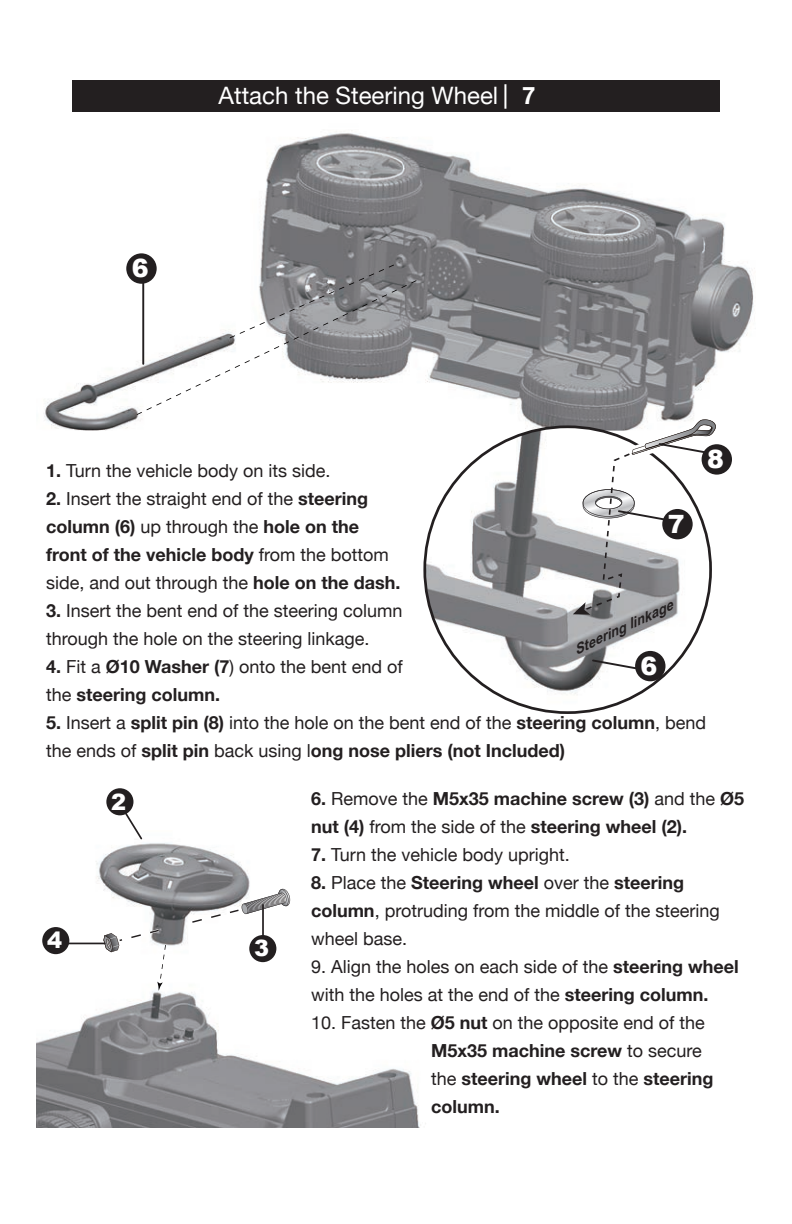
<style>
.page{position:relative;width:792px;height:1224px;background:#fff}
.page>*{position:absolute;margin:0;border:0;box-sizing:border-box;transform-origin:0 0}
.t1{font:900 25.2px "Arial";color:#fff}
.t2{font:24px "Helvetica Neue";color:#fff}
.t3{font:700 24px "Helvetica Neue";color:#fff}
.t4{font:900 22.6px "Arial";color:#fff}
.t5{font:18px/28px "Helvetica Neue";color:#231f20}
.t6{font:700 18px/28px "Helvetica Neue";color:#231f20}
.t7{font:italic 700 14px "Arial Narrow";color:#231f20;scale:1.22 1}
.s1{font-weight:700}
.s2{font-weight:400}
</style>
<div class="page">
<div style="left:72px;top:81px;width:648px;height:31px;background:#231f20"></div>
<hr style="left:504px;top:84px;width:2px;height:25px;background:#fff">
<img style="left:44px;top:130px;width:711px;height:301px">
<svg style="left:137px;top:262px;width:280px;height:153px"></svg>
<div style="left:126px;top:253px;width:31px;height:31px;background:#231f20;border-radius:50%"></div>
<svg style="left:423px;top:425px;width:282px;height:289px"></svg>
<hr style="left:142px;top:281px;width:2px;height:84px;background:#231f20">
<div style="left:635px;top:651px;width:30px;height:30px;background:#231f20;border-radius:50%"></div>
<div style="left:702px;top:444px;width:30px;height:31px;background:#231f20;border-radius:50%"></div>
<svg style="left:592px;top:659px;width:45px;height:11px"></svg>
<svg style="left:573px;top:413px;width:148px;height:202px"></svg>
<img style="left:36px;top:838px;width:390px;height:289px">
<svg style="left:121px;top:806px;width:21px;height:33px"></svg>
<svg style="left:192px;top:889px;width:99px;height:34px"></svg>
<svg style="left:102px;top:929px;width:64px;height:62px"></svg>
<div style="left:106px;top:788px;width:27px;height:27px;background:#231f20;border-radius:50%"></div>
<div style="left:42px;top:927px;width:27px;height:27px;background:#231f20;border-radius:50%"></div>
<div style="left:249px;top:935px;width:27px;height:27px;background:#231f20;border-radius:50%"></div>
<hr style="left:67px;top:943px;width:39px;height:1px;background:#231f20">
<hr style="left:262px;top:904px;width:2px;height:35px;background:#231f20">
<h1 class="t1" style="left:132px;top:250px;width:18px">6</h1>
<h2 class="t2" style="left:219px;top:78px;width:281px">Attach the Steering Wheel</h2>
<h2 class="t3" style="left:522px;top:77px;width:15px">7</h2>
<h1 class="t1" style="left:707px;top:441px;width:18px">8</h1>
<p class="t5" style="left:46px;top:458px;width:286px"><span class="s1">1.</span> Turn the vehicle body on its side.</p>
<p class="t5" style="left:46px;top:486px;width:356px"><span class="s1">2.</span> Insert the straight end of the <span class="s1">steering column (6)</span> up through the <span class="s1">hole on the front of the vehicle body</span> from the bottom side, and out through the <span class="s1">hole on the dash.</span></p>
<p class="t5" style="left:46px;top:598px;width:358px"><span class="s1">3.</span> Insert the bent end of the steering column through the hole on the steering linkage.</p>
<p class="t6" style="left:46px;top:653px;width:358px">4. <span class="s2">Fit a</span> Ø10 Washer (7<span class="s2">) onto the bent end of the</span> steering column.</p>
<p class="t6" style="left:46px;top:709px;width:662px">5. <span class="s2">Insert a</span> split pin (8) <span class="s2">into the hole on the bent end of the</span> steering column<span class="s2">, bend the ends of</span> split pin <span class="s2">back using l</span>ong nose pliers (not Included)</p>
<p class="t4" style="left:111px;top:785px;width:17px">2</p>
<h1 class="t1" style="left:668px;top:506px;width:18px">7</h1>
<p class="t7" style="left:570px;top:640px;width:89px;rotate:-25deg">Steering linkage</p>
<h1 class="t1" style="left:641px;top:648px;width:18px">6</h1>
<p class="t6" style="left:311px;top:785px;width:435px">6. <span class="s2">Remove the</span> M5x35 machine screw (3) <span class="s2">and the</span> Ø5 nut (4) <span class="s2">from the side of the</span> steering wheel (2).</p>
<p class="t5" style="left:311px;top:842px;width:260px"><span class="s1">7.</span> Turn the vehicle body upright.</p>
<p class="t5" style="left:311px;top:870px;width:410px"><span class="s1">8.</span> Place the <span class="s1">Steering wheel</span> over the <span class="s1">steering column</span>, protruding from the middle of the steering wheel base.</p>
<p class="t5" style="left:311px;top:954px;width:429px">9. Align the holes on each side of the <span class="s1">steering wheel </span>with the holes at the end of the <span class="s1">steering column.</span></p>
<p class="t6" style="left:431px;top:1009px;width:284px;text-indent:-120px"><span class="s2">10. Fasten the</span> Ø5 nut <span class="s2">on the opposite end of the<br></span>M5x35 machine screw <span class="s2">to secure the</span> steering wheel <span class="s2">to the</span> steering column.</p>
<p class="t4" style="left:47px;top:924px;width:17px">4</p>
<p class="t4" style="left:254px;top:932px;width:17px">3</p>
</div>
